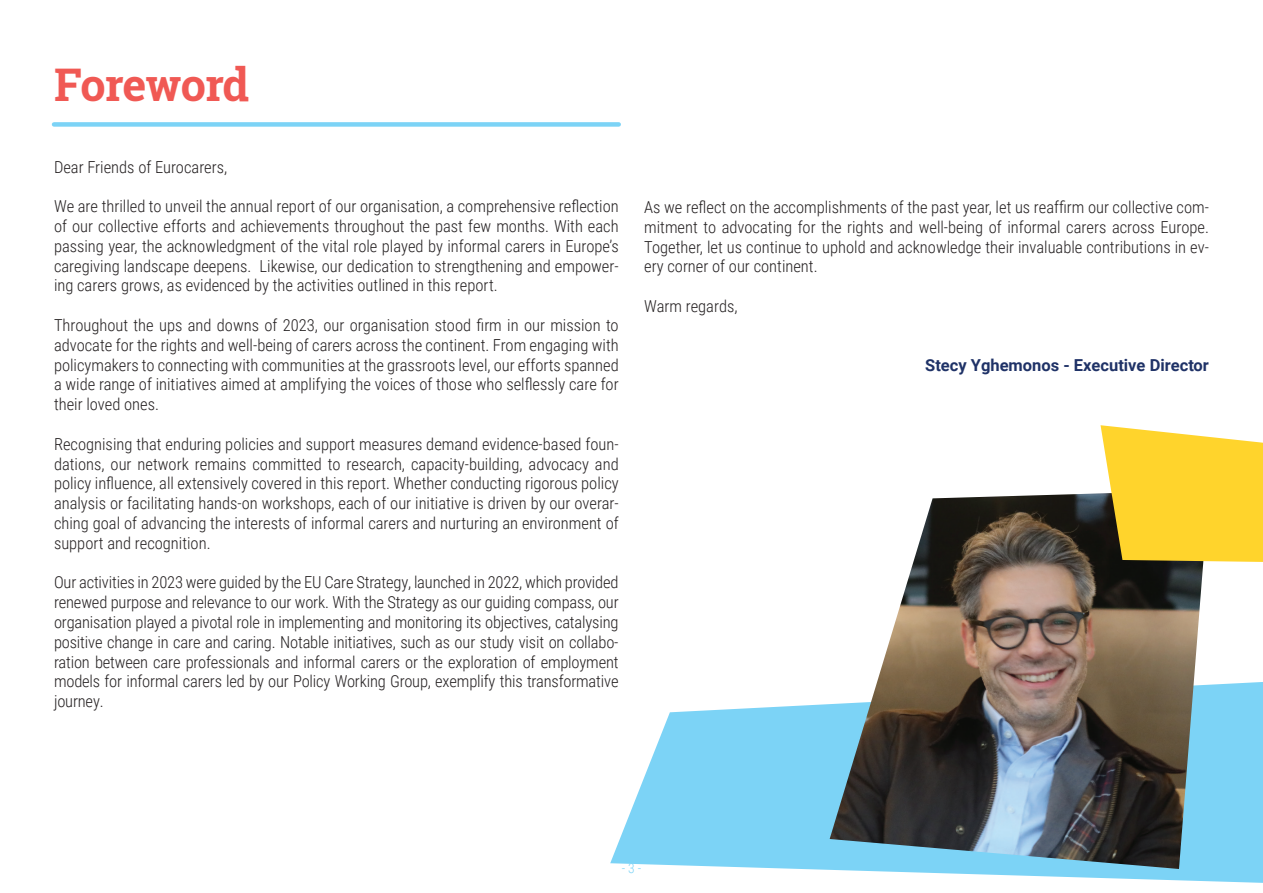
<style>
.page{position:relative;width:1263px;height:893px;background:#fff}
.page>*{position:absolute;margin:0;border:0;box-sizing:border-box;transform-origin:0 0}
.t1{font:700 45px "Roboto Slab";letter-spacing:-.02em;color:#f05954}
.t2{font:300 16.5px/19.8px "Roboto Condensed";color:#231f20;text-align:justify}
.t3{font:700 16.5px "Roboto";color:#1f3267}
.t4{font:300 13.5px "Roboto Condensed";color:#7cd3f6}
</style>
<div class="page">
<svg style="left:610px;top:682px;width:653px;height:201px;fill:#7cd3f6"></svg>
<div style="left:54px;top:122px;width:565px;height:5px;background:#7cd3f6"></div>
<img style="left:830px;top:493px;width:379px;height:376px">
<svg style="left:1100px;top:425px;width:163px;height:137px;background:#f1cc3c"></svg>
<h1 class="t1" style="left:54px;top:54px;width:197px">Foreword</h1>
<p class="t2" style="left:54px;top:156px;width:175px">Dear Friends of Eurocarers,</p>
<p class="t2" style="left:54px;top:196px;width:566px">We are thrilled to unveil the annual report of our organisation, a comprehensive reflection of our collective efforts and achievements throughout the past few months. With each passing year, the acknowledgment of the vital role played by informal carers in Europe’s caregiving landscape deepens. Likewise, our dedication to strengthening and empower&shy;ing carers grows, as evidenced by the activities outlined in this report.</p>
<p class="t2" style="left:54px;top:315px;width:566px">Throughout the ups and downs of 2023, our organisation stood firm in our mission to advocate for the rights and well-being of carers across the continent. From engaging with policymakers to connecting with communities at the grassroots level, our efforts spanned a wide range of initiatives aimed at amplifying the voices of those who selflessly care for their loved ones.</p>
<p class="t2" style="left:54px;top:433px;width:566px">Recognising that enduring policies and support measures demand evidence-based foun&shy;dations, our network remains committed to research, capacity-building, advocacy and policy influence, all extensively covered in this report. Whether conducting rigorous policy analysis or facilitating hands-on workshops, each of our initiative is driven by our overar&shy;ching goal of advancing the interests of informal carers and nurturing an environment of support and recognition.</p>
<p class="t2" style="left:54px;top:572px;width:566px">Our activities in 2023 were guided by the EU Care Strategy, launched in 2022, which provided renewed purpose and relevance to our work. With the Strategy as our guiding compass, our organisation played a pivotal role in implementing and monitoring its objectives, catalysing positive change in care and caring. Notable initiatives, such as our study visit on collabo&shy;ration between care professionals and informal carers or the exploration of employment models for informal carers led by our Policy Working Group, exemplify this transformative journey.</p>
<p class="t2" style="left:644px;top:197px;width:566px">As we reflect on the accomplishments of the past year, let us reaffirm our collective com&shy;mitment to advocating for the rights and well-being of informal carers across Europe.<br>Together, let us continue to uphold and acknowledge their invaluable contributions in ev&shy;ery corner of our continent.</p>
<p class="t2" style="left:644px;top:296px;width:95px">Warm regards,</p>
<p class="t3" style="left:925px;top:354px;width:285px">Stecy Yghemonos - Executive Director</p>
<p class="t4" style="left:622px;top:859px;width:21px">- 3 -</p>
</div>
